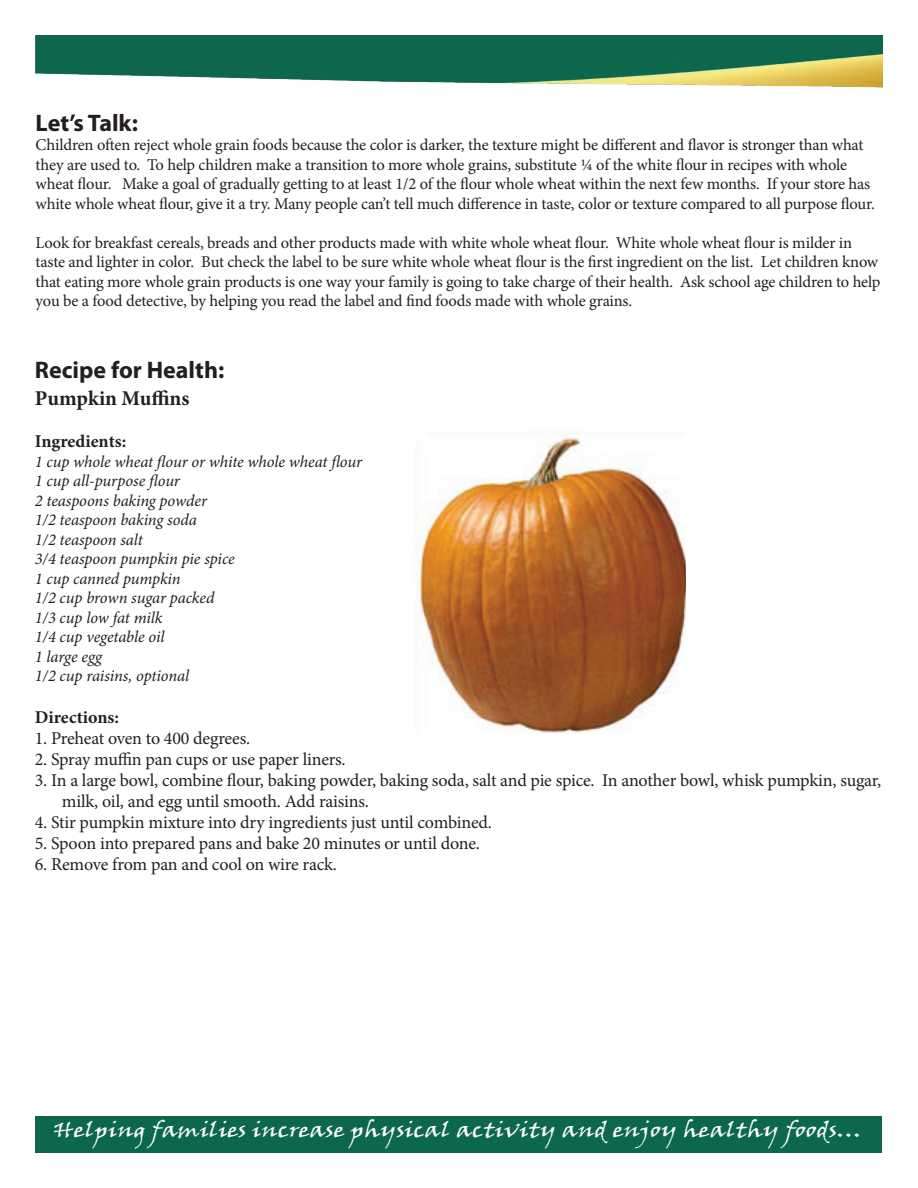
<style>
.page{position:relative;width:918px;height:1188px;background:#fff}
.page>*{position:absolute;margin:0;border:0;box-sizing:border-box;transform-origin:0 0}
.t1{font:700 24px "Myriad Pro";color:#231f20}
.t2{font:21px "Viner Hand ITC";color:#fff;scale:1.2 1}
.t3{font:700 21px "Minion Pro";color:#231f20}
.t4{font:18px/21px "Minion Pro";letter-spacing:-.01em;color:#231f20}
.t5{font:700 18px "Minion Pro";color:#231f20}
.t6{font:16.5px/19.5px "Minion Pro";letter-spacing:-.015em;color:#231f20}
.t7{font:italic 16.5px/19.5px "Minion Pro";letter-spacing:-.01em;color:#231f20}
</style>
<div class="page">
<div style="left:35px;top:1116px;width:846px;height:36px;background:#0d674e"></div>
<img style="left:36px;top:36px;width:846px;height:52px">
<img style="left:416px;top:431px;width:270px;height:302px">
<h1 class="t1" style="left:36px;top:107px;width:104px">Let’s Talk:</h1>
<p class="t6" style="left:36px;top:135px;width:841px">Children often reject whole grain foods because the color is darker, the texture might be different and flavor is stronger than what they are used to. To help children make a transition to more whole grains, substitute ¼ of the white flour in recipes with whole wheat flour. Make a goal of gradually getting to at least 1/2 of the flour whole wheat within the next few months. If your store has white whole wheat flour, give it a try. Many people can’t tell much difference in taste, color or texture compared to all purpose flour.</p>
<p class="t6" style="left:36px;top:233px;width:846px">Look for breakfast cereals, breads and other products made with white whole wheat flour. White whole wheat flour is milder in taste and lighter in color. But check the label to be sure white whole wheat flour is the first ingredient on the list. Let children know that eating more whole grain products is one way your family is going to take charge of their health. Ask school age children to help you be a food detective, by helping you read the label and find foods made with whole grains.</p>
<h1 class="t1" style="left:35px;top:354px;width:191px">Recipe for Health:</h1>
<p class="t3" style="left:35px;top:383px;width:156px">Pumpkin Muffins</p>
<p class="t5" style="left:35px;top:429px;width:93px">Ingredients:</p>
<p class="t7" style="left:35px;top:451px;width:329px">1 cup whole wheat flour or white whole wheat flour<br>1 cup all-purpose flour<br>2 teaspoons baking powder<br>1/2 teaspoon baking soda<br>1/2 teaspoon salt<br>3/4 teaspoon pumpkin pie spice<br>1 cup canned pumpkin<br>1/2 cup brown sugar packed<br>1/3 cup low fat milk<br>1/4 cup vegetable oil<br>1 large egg<br>1/2 cup raisins, optional</p>
<p class="t5" style="left:35px;top:705px;width:86px">Directions:</p>
<p class="t4" style="left:35px;top:728px;width:217px">1. Preheat oven to 400 degrees.</p>
<p class="t4" style="left:35px;top:749px;width:312px">2. Spray muffin pan cups or use paper liners.</p>
<p class="t4" style="left:62px;top:770px;width:821px;text-indent:-27px">3. In a large bowl, combine flour, baking powder, baking soda, salt and pie spice. In another bowl, whisk pumpkin, sugar, milk, oil, and egg until smooth. Add raisins.</p>
<p class="t4" style="left:35px;top:812px;width:459px">4. Stir pumpkin mixture into dry ingredients just until combined.</p>
<p class="t4" style="left:35px;top:833px;width:447px">5. Spoon into prepared pans and bake 20 minutes or until done.</p>
<p class="t4" style="left:35px;top:854px;width:304px">6. Remove from pan and cool on wire rack.</p>
<p class="t2" style="left:54px;top:1117px;width:676px">Helping families increase physical activity and enjoy healthy foods…</p>
</div>
